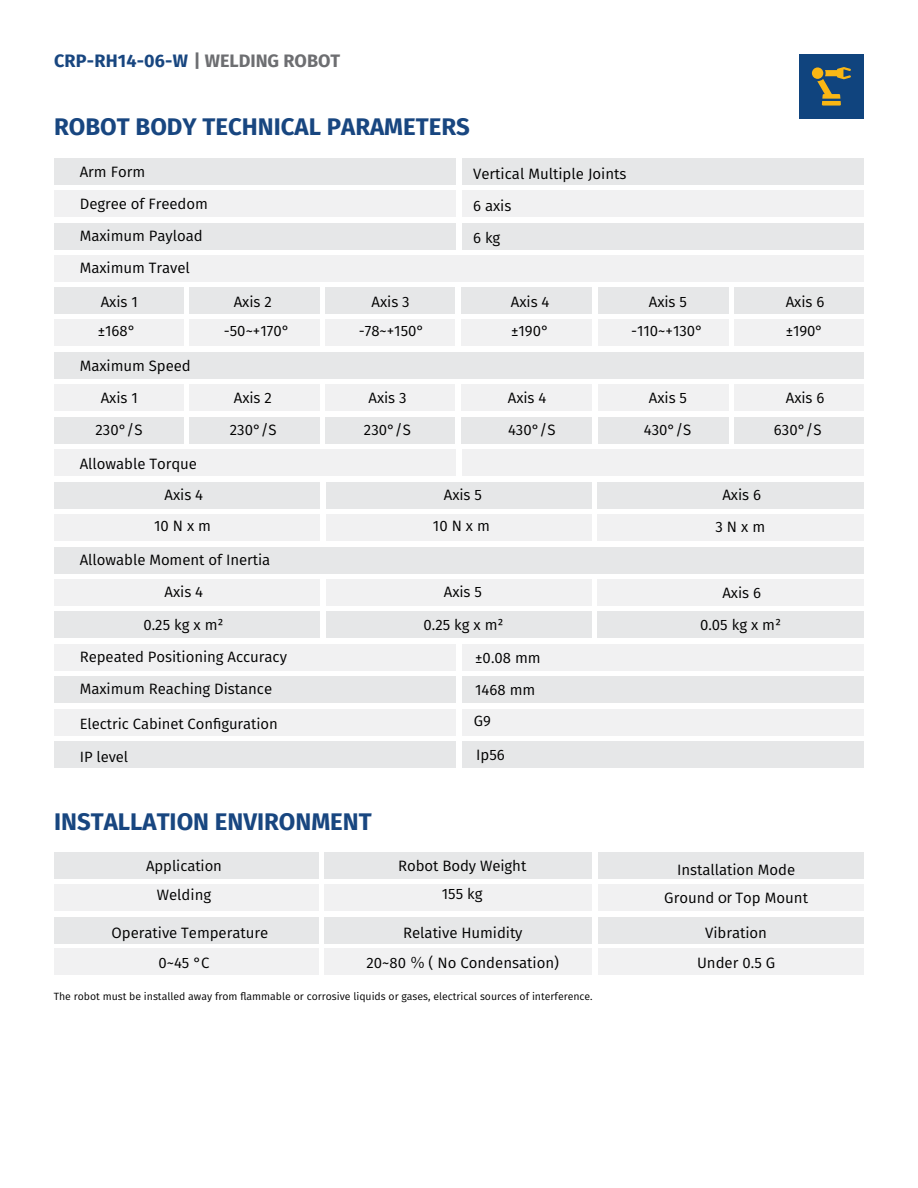
<style>
.page{position:relative;width:918px;height:1188px;background:#fff}
.page>*{position:absolute;margin:0;border:0;box-sizing:border-box;transform-origin:0 0}
.t1{font:700 24px "Fira Sans";color:#184680}
.t2{font:700 18px "Fira Sans";color:#184680}
.t3{font:15px/32.1px "Fira Sans";letter-spacing:-.005em;color:#000}
.t4{font:14.85px "Fira Sans";letter-spacing:-.005em;color:#000}
.t5{font:10.5px "Fira Sans";color:#000}
.s1{color:#6d6e71}
.s2{font-family:"Koz Go Pr 6 N"}
</style>
<div class="page">
<div style="left:799px;top:54px;width:65px;height:65px;background:#10447e"></div>
<div style="left:812px;top:67px;width:11px;height:12px;background:#fab714;border-radius:50%"></div>
<svg style="left:817px;top:67px;width:34px;height:39px"></svg>
<div style="left:325px;top:948px;width:267px;height:27px;background:#f1f1f2"></div>
<div style="left:598px;top:948px;width:266px;height:27px;background:#f1f1f2"></div>
<div style="left:325px;top:917px;width:267px;height:27px;background:#e6e7e8"></div>
<div style="left:598px;top:917px;width:266px;height:27px;background:#e6e7e8"></div>
<div style="left:54px;top:917px;width:265px;height:27px;background:#e6e7e8"></div>
<div style="left:54px;top:948px;width:265px;height:27px;background:#f1f1f2"></div>
<div style="left:325px;top:884px;width:267px;height:27px;background:#f1f1f2"></div>
<div style="left:598px;top:884px;width:266px;height:27px;background:#f1f1f2"></div>
<div style="left:325px;top:852px;width:267px;height:27px;background:#e6e7e8"></div>
<div style="left:598px;top:852px;width:266px;height:27px;background:#e6e7e8"></div>
<div style="left:54px;top:852px;width:265px;height:27px;background:#e6e7e8"></div>
<div style="left:54px;top:884px;width:265px;height:27px;background:#f1f1f2"></div>
<div style="left:54px;top:547px;width:810px;height:27px;background:#e6e7e8"></div>
<div style="left:326px;top:611px;width:266px;height:27px;background:#e6e7e8"></div>
<div style="left:597px;top:611px;width:267px;height:27px;background:#e6e7e8"></div>
<div style="left:54px;top:611px;width:266px;height:27px;background:#e6e7e8"></div>
<div style="left:326px;top:579px;width:266px;height:27px;background:#f1f1f2"></div>
<div style="left:597px;top:579px;width:267px;height:27px;background:#f1f1f2"></div>
<div style="left:54px;top:579px;width:266px;height:27px;background:#f1f1f2"></div>
<div style="left:326px;top:514px;width:266px;height:27px;background:#f1f1f2"></div>
<div style="left:598px;top:514px;width:266px;height:27px;background:#f1f1f2"></div>
<div style="left:326px;top:482px;width:266px;height:27px;background:#e6e7e8"></div>
<div style="left:598px;top:482px;width:266px;height:27px;background:#e6e7e8"></div>
<div style="left:54px;top:482px;width:266px;height:27px;background:#e6e7e8"></div>
<div style="left:54px;top:514px;width:266px;height:27px;background:#f1f1f2"></div>
<div style="left:189px;top:287px;width:131px;height:27px;background:#e6e7e8"></div>
<div style="left:54px;top:287px;width:129px;height:27px;background:#e6e7e8"></div>
<div style="left:462px;top:287px;width:130px;height:27px;background:#e6e7e8"></div>
<div style="left:326px;top:287px;width:129px;height:27px;background:#e6e7e8"></div>
<div style="left:735px;top:287px;width:129px;height:27px;background:#e6e7e8"></div>
<div style="left:598px;top:287px;width:130px;height:27px;background:#e6e7e8"></div>
<div style="left:189px;top:417px;width:131px;height:27px;background:#e6e7e8"></div>
<div style="left:54px;top:417px;width:129px;height:27px;background:#e6e7e8"></div>
<div style="left:462px;top:417px;width:130px;height:27px;background:#e6e7e8"></div>
<div style="left:326px;top:417px;width:129px;height:27px;background:#e6e7e8"></div>
<div style="left:735px;top:417px;width:129px;height:27px;background:#e6e7e8"></div>
<div style="left:598px;top:417px;width:130px;height:27px;background:#e6e7e8"></div>
<div style="left:189px;top:319px;width:131px;height:27px;background:#f1f1f2"></div>
<div style="left:54px;top:319px;width:129px;height:27px;background:#f1f1f2"></div>
<div style="left:462px;top:319px;width:130px;height:27px;background:#f1f1f2"></div>
<div style="left:326px;top:319px;width:129px;height:27px;background:#f1f1f2"></div>
<div style="left:735px;top:319px;width:129px;height:27px;background:#f1f1f2"></div>
<div style="left:598px;top:319px;width:130px;height:27px;background:#f1f1f2"></div>
<div style="left:189px;top:384px;width:131px;height:27px;background:#f1f1f2"></div>
<div style="left:54px;top:384px;width:129px;height:27px;background:#f1f1f2"></div>
<div style="left:462px;top:384px;width:130px;height:27px;background:#f1f1f2"></div>
<div style="left:326px;top:384px;width:129px;height:27px;background:#f1f1f2"></div>
<div style="left:735px;top:384px;width:129px;height:27px;background:#f1f1f2"></div>
<div style="left:598px;top:384px;width:130px;height:27px;background:#f1f1f2"></div>
<div style="left:462px;top:449px;width:402px;height:27px;background:#f1f1f2"></div>
<div style="left:54px;top:644px;width:402px;height:27px;background:#f1f1f2"></div>
<div style="left:462px;top:644px;width:402px;height:27px;background:#f1f1f2"></div>
<div style="left:54px;top:676px;width:402px;height:27px;background:#e6e7e8"></div>
<div style="left:462px;top:676px;width:402px;height:27px;background:#e6e7e8"></div>
<div style="left:462px;top:741px;width:402px;height:27px;background:#e6e7e8"></div>
<div style="left:462px;top:709px;width:402px;height:27px;background:#f1f1f2"></div>
<div style="left:54px;top:449px;width:402px;height:27px;background:#f1f1f2"></div>
<div style="left:54px;top:255px;width:810px;height:27px;background:#f1f1f2"></div>
<div style="left:54px;top:352px;width:810px;height:27px;background:#e6e7e8"></div>
<div style="left:462px;top:158px;width:402px;height:27px;background:#e6e7e8"></div>
<div style="left:462px;top:190px;width:402px;height:27px;background:#f1f1f2"></div>
<div style="left:462px;top:223px;width:402px;height:27px;background:#e6e7e8"></div>
<div style="left:54px;top:158px;width:402px;height:27px;background:#e6e7e8"></div>
<div style="left:54px;top:190px;width:402px;height:27px;background:#f1f1f2"></div>
<div style="left:54px;top:223px;width:402px;height:27px;background:#e6e7e8"></div>
<div style="left:54px;top:741px;width:402px;height:27px;background:#e6e7e8"></div>
<div style="left:54px;top:709px;width:402px;height:27px;background:#f1f1f2"></div>
<p class="t2" style="left:54px;top:46px;width:288px">CRP-RH14-06-W <span class="s1">| WELDING ROBOT</span></p>
<h1 class="t1" style="left:54px;top:107px;width:417px">ROBOT BODY TECHNICAL PARAMETERS</h1>
<p class="t3" style="left:80px;top:155px;width:130px">Arm Form<br>Degree of Freedom<br>Maximum Payload</p>
<p class="t3" style="left:80px;top:251px;width:112px">Maximum Travel</p>
<p class="t3" style="left:473px;top:157px;width:155px">Vertical Multiple Joints<br>6 axis<br>6 kg</p>
<p class="t3" style="left:101px;top:285px;width:39px">Axis 1</p>
<p class="t3" style="left:234px;top:285px;width:40px">Axis 2</p>
<p class="t3" style="left:372px;top:285px;width:40px">Axis 3</p>
<p class="t3" style="left:649px;top:285px;width:40px">Axis 5</p>
<p class="t3" style="left:786px;top:285px;width:40px">Axis 6</p>
<p class="t3" style="left:511px;top:285px;width:40px">Axis 4</p>
<p class="t3" style="left:98px;top:315px;width:39px">±168°</p>
<p class="t3" style="left:786px;top:315px;width:39px">±190°</p>
<p class="t3" style="left:224px;top:315px;width:67px">-50~+170°</p>
<p class="t3" style="left:359px;top:315px;width:67px">-78~+150°</p>
<p class="t3" style="left:511px;top:315px;width:39px">±190°</p>
<p class="t3" style="left:631px;top:315px;width:73px">-110~+130°</p>
<p class="t3" style="left:80px;top:349px;width:113px">Maximum Speed</p>
<p class="t3" style="left:101px;top:382px;width:39px">Axis 1</p>
<p class="t3" style="left:234px;top:382px;width:40px">Axis 2</p>
<p class="t3" style="left:369px;top:382px;width:40px">Axis 3</p>
<p class="t3" style="left:508px;top:382px;width:40px">Axis 4</p>
<p class="t3" style="left:649px;top:382px;width:40px">Axis 5</p>
<p class="t3" style="left:786px;top:382px;width:40px">Axis 6</p>
<p class="t3" style="left:96px;top:413px;width:48px">230°/S</p>
<p class="t3" style="left:230px;top:413px;width:48px">230°/S</p>
<p class="t3" style="left:364px;top:413px;width:48px">230°/S</p>
<p class="t3" style="left:80px;top:447px;width:119px">Allowable Torque</p>
<p class="t3" style="left:508px;top:413px;width:49px">430°/S</p>
<p class="t3" style="left:644px;top:413px;width:49px">430°/S</p>
<p class="t3" style="left:774px;top:413px;width:49px">630°/S</p>
<p class="t3" style="left:165px;top:478px;width:40px">Axis 4</p>
<p class="t3" style="left:444px;top:478px;width:40px">Axis 5</p>
<p class="t3" style="left:722px;top:479px;width:40px">Axis 6</p>
<p class="t3" style="left:154px;top:510px;width:59px">10 N x m</p>
<p class="t3" style="left:80px;top:544px;width:192px">Allowable Moment of Inertia</p>
<p class="t3" style="left:433px;top:510px;width:59px">10 N x m</p>
<p class="t3" style="left:715px;top:510px;width:51px">3 N x m</p>
<p class="t3" style="left:165px;top:576px;width:40px">Axis 4</p>
<p class="t3" style="left:444px;top:576px;width:40px">Axis 5</p>
<p class="t3" style="left:722px;top:576px;width:40px">Axis 6</p>
<p class="t3" style="left:143px;top:608px;width:82px">0.25 kg x m²</p>
<p class="t3" style="left:424px;top:608px;width:82px">0.25 kg x m²</p>
<p class="t3" style="left:700px;top:608px;width:83px">0.05 kg x m²</p>
<p class="t3" style="left:80px;top:640px;width:209px">Repeated Positioning Accuracy</p>
<p class="t3" style="left:475px;top:641px;width:67px">±0.08 mm</p>
<p class="t3" style="left:80px;top:673px;width:194px">Maximum Reaching Distance</p>
<p class="t4" style="left:80px;top:713px;width:200px">Electric Cabinet Configuration</p>
<p class="t4" style="left:80px;top:746px;width:50px">IP level</p>
<h1 class="t1" style="left:54px;top:801px;width:319px">INSTALLATION ENVIRONMENT</h1>
<p class="t3" style="left:475px;top:674px;width:62px">1468 mm</p>
<p class="t4" style="left:474px;top:710px;width:19px">G9</p>
<p class="t3" style="left:476px;top:738px;width:30px">Ip56</p>
<p class="t3" style="left:398px;top:849px;width:130px">Robot Body Weight</p>
<p class="t3" style="left:677px;top:853px;width:119px">Installation Mode</p>
<p class="t3" style="left:442px;top:877px;width:42px">155 kg</p>
<p class="t3" style="left:664px;top:881px;width:145px">Ground <span class="s2">or</span> Top Mount</p>
<p class="t4" style="left:146px;top:854px;width:77px">Application</p>
<p class="t3" style="left:157px;top:879px;width:56px">Welding</p>
<p class="t3" style="left:112px;top:916px;width:158px">Operative Temperature</p>
<p class="t3" style="left:403px;top:916px;width:121px">Relative Humidity</p>
<p class="t3" style="left:705px;top:916px;width:63px">Vibration</p>
<p class="t3" style="left:158px;top:946px;width:53px">0~45 °C</p>
<p class="t3" style="left:367px;top:946px;width:194px">20~80 <span class="s2">％</span> ( No Condensation)</p>
<p class="t3" style="left:697px;top:946px;width:80px">Under 0.5 G</p>
<p class="t5" style="left:54px;top:988px;width:541px">The robot must be installed away from flammable or corrosive liquids or gases, electrical sources of interference.</p>
</div>
